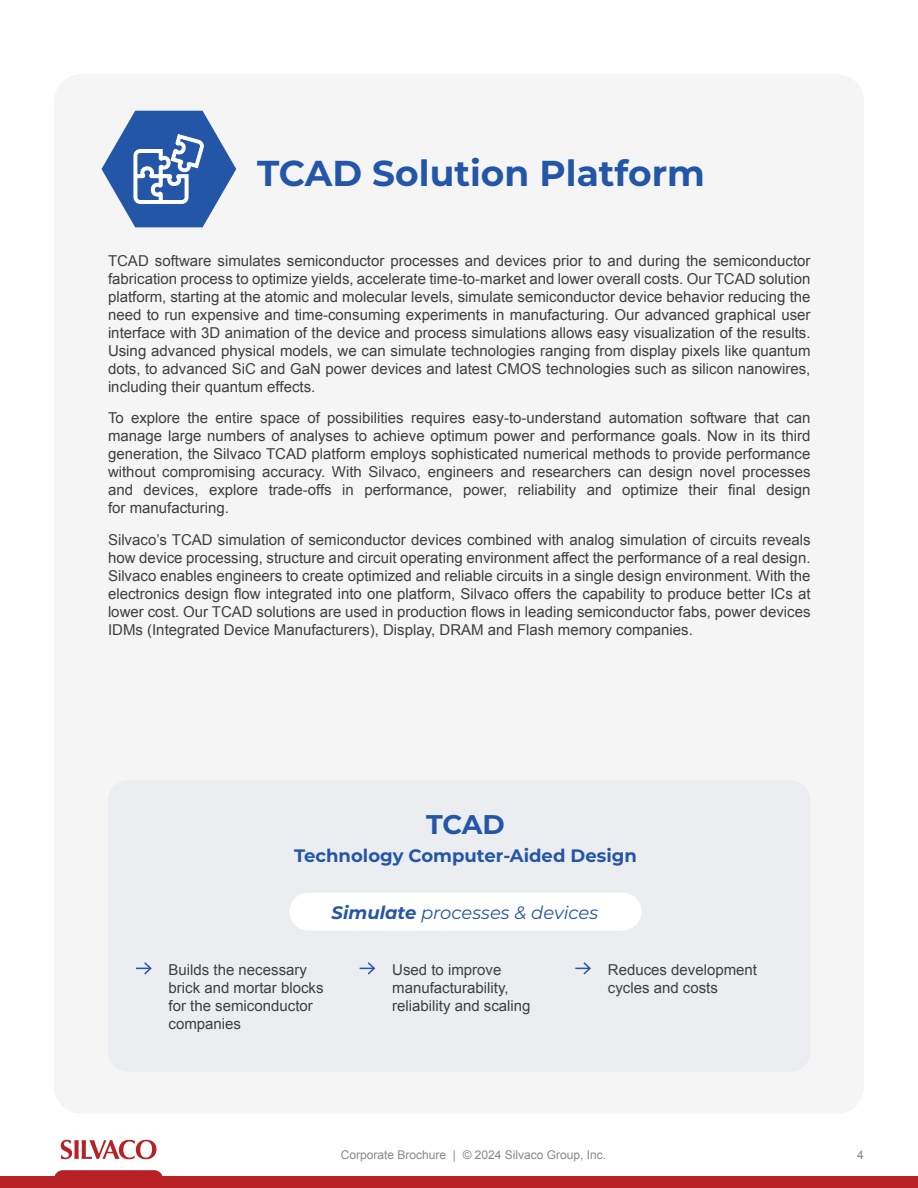
<style>
.page{position:relative;width:918px;height:1188px;background:#fff}
.page>*{position:absolute;margin:0;border:0;box-sizing:border-box;transform-origin:0 0}
.t1{font:700 36px "Montserrat";color:#2356a7}
.t2{font:700 27px "Montserrat";color:#2356a7}
.t3{font:700 18px "Montserrat";color:#2356a7}
.t4{font:italic 18px "Montserrat";color:#2356a7}
.t5{font:15px/18px "Arial";color:#3f3f3f;text-align:justify}
.t6{font:12px "Arial";color:#8a8686}
.s1{font-weight:700}
</style>
<div class="page">
<div style="left:0;top:1176px;width:918px;height:12px;background:#b72025"></div>
<div style="left:54px;top:1170px;width:109px;height:18px;background:#b72025;border-radius:9px"></div>
<svg style="left:61px;top:1140px;width:95px;height:19px"></svg>
<div style="left:54px;top:74px;width:810px;height:1040px;background:#f5f5f5;border-radius:27px"></div>
<svg style="left:102px;top:111px;width:134px;height:116px"></svg>
<div style="left:108px;top:780px;width:703px;height:292px;background:#ebedf1;border-radius:20px"></div>
<div style="left:289px;top:893px;width:353px;height:38px;background:#fff;border-radius:19px"></div>
<svg style="left:136px;top:962px;width:16px;height:13px"></svg>
<svg style="left:360px;top:962px;width:16px;height:13px"></svg>
<svg style="left:575px;top:962px;width:16px;height:13px"></svg>
<h1 class="t1" style="left:257px;top:148px;width:449px">TCAD Solution Platform</h1>
<p class="t5" style="left:108px;top:252px;width:704px">TCAD software simulates semiconductor processes and devices prior to and during the semiconductor fabrication process to optimize yields, accelerate time-to-market and lower overall costs. Our TCAD solution platform, starting at the atomic and molecular levels, simulate semiconductor device behavior reducing the need to run expensive and time-consuming experiments in manufacturing. Our advanced graphical user interface with 3D animation of the device and process simulations allows easy visualization of the results.<br>Using advanced physical models, we can simulate technologies ranging from display pixels like quantum dots, to advanced SiC and GaN power devices and latest CMOS technologies such as silicon nanowires, including their quantum effects.</p>
<p class="t5" style="left:108px;top:409px;width:704px">To explore the entire space of possibilities requires easy-to-understand automation software that can manage large numbers of analyses to achieve optimum power and performance goals. Now in its third generation, the Silvaco TCAD platform employs sophisticated numerical methods to provide performance without compromising accuracy. With Silvaco, engineers and researchers can design novel processes and devices, explore trade-offs in performance, power, reliability and optimize their final design for manufacturing.</p>
<p class="t5" style="left:108px;top:531px;width:704px">Silvaco’s TCAD simulation of semiconductor devices combined with analog simulation of circuits reveals how device processing, structure and circuit operating environment affect the performance of a real design.<br>Silvaco enables engineers to create optimized and reliable circuits in a single design environment. With the electronics design flow integrated into one platform, Silvaco offers the capability to produce better ICs at lower cost. Our TCAD solutions are used in production flows in leading semiconductor fabs, power devices IDMs (Integrated Device Manufacturers), Display, DRAM and Flash memory companies.</p>
<h2 class="t2" style="left:426px;top:805px;width:80px">TCAD</h2>
<p class="t3" style="left:294px;top:843px;width:344px">Technology Computer-Aided Design</p>
<p class="t4" style="left:332px;top:900px;width:268px"><span class="s1">Simulate</span> processes &amp; devices</p>
<p class="t5" style="left:169px;top:961px;width:157px;text-align:left">Builds the necessary brick and mortar blocks for the semiconductor companies</p>
<p class="t5" style="left:392px;top:961px;width:140px;text-align:left">Used to improve manufacturability, reliability and scaling</p>
<p class="t5" style="left:608px;top:961px;width:151px">Reduces development cycles and costs</p>
<p class="t6" style="left:341px;top:1147px;width:267px">Corporate Brochure | © 2024 Silvaco Group, Inc.</p>
<p class="t6" style="left:857px;top:1147px;width:8px">4</p>
</div>
